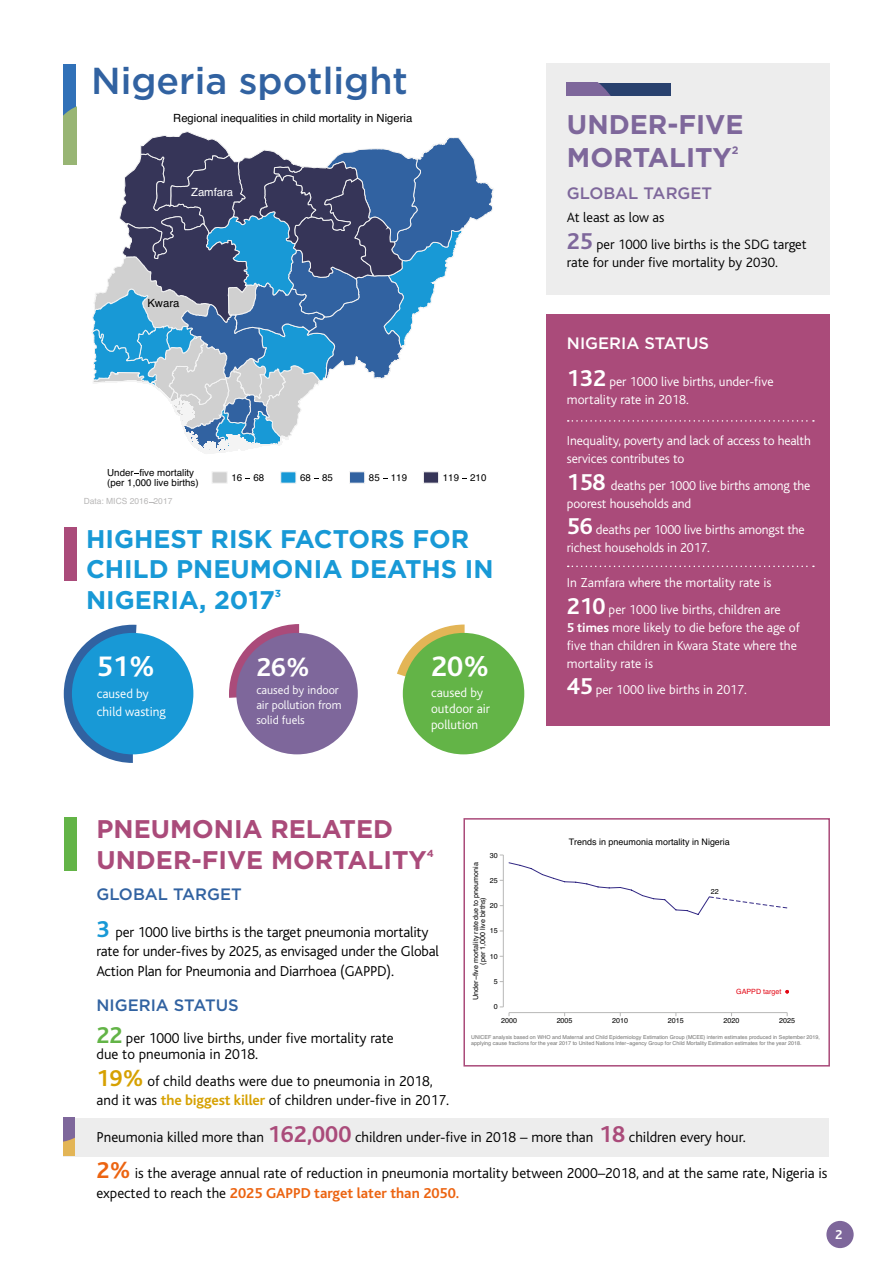
<style>
.page{position:relative;width:893px;height:1263px;background:#fff}
.page>*{position:absolute;margin:0;border:0;box-sizing:border-box;transform-origin:0 0}
.t1{font:500 37.5px "Gotham";color:#3162a1}
.t2{font:700 29.55px "Bliss";color:#fff}
.t3{font:700 27.15px "Bliss";color:#fff}
.t4{font:700 27px/32.4px "Gotham";color:#7e679b}
.t5{font:700 25.5px/30.6px "Gotham";color:#1899d6}
.t6{font:700 25.5px/30.6px "Gotham";color:#aa4b7a}
.t7{font:500 16.5px "Gotham";color:#3162a1}
.t8{font:500 16.5px "Gotham";color:#fff}
.t9{font:500 16.5px "Gotham";color:#7e679b}
.t10{font:300 15px/19.5px "Bliss";color:#000}
.t11{font:300 14.25px/26.5px "Bliss";color:#000}
.t12{font:300 13.5px/18px "Bliss";letter-spacing:-.01em;color:#fff}
.t13{font:700 13.5px "Bliss";color:#fff}
.t14{font:300 13.35px/16.2px "Bliss";color:#fff}
.t15{font:300 12.3px/15px "Bliss";color:#fff}
.t16{font:11.25px "Helvetica";color:#000}
.t17{font:11.25px "Helvetica";color:#fff}
.t18{font:700 10.8px "Gotham";color:#7e679b}
.t19{font:700 10.2px "Gotham";color:#1899d6}
.t20{font:700 10.2px "Gotham";color:#aa4b7a}
.t21{font:9.75px/9.8px "Helvetica";color:#000}
.t22{font:9px "Helvetica";color:#000}
.t23{font:8.4px "Helvetica";color:#b9b8b8}
.t24{font:7.2px/7.2px "Helvetica";color:#000;text-align:center}
.t25{font:7.2px "Helvetica";color:#e30613}
.t26{font:5.4px/5.4px "Helvetica";color:#737372}
.s1{font-weight:700;font-size:24px;color:#7e679b}
.s2{font-weight:700;font-size:24px}
.s3{font-weight:700}
.s4{font-weight:700;font-size:24px;color:#1899d6}
.s5{font-weight:700;font-size:24px;color:#63b447}
.s6{font-weight:700;font-size:24px;color:#d6a102}
.s7{font-weight:700;color:#d6a102}
.s8{font-weight:700;font-size:24px;color:#aa4b7a}
.s9{font-weight:700;font-size:24px;color:#ec6411}
.s10{font-weight:700;color:#ec6411}
</style>
<div class="page">
<svg style="left:397px;top:624px;width:68px;height:72px"></svg>
<svg style="left:229px;top:624px;width:70px;height:74px"></svg>
<svg style="left:64px;top:625px;width:72px;height:138px"></svg>
<svg style="left:91px;top:131px;width:403px;height:323px"></svg>
<div style="left:212px;top:471px;width:16px;height:13px;background:#d0d0d0;border:1px solid #f4f4f4"></div>
<div style="left:280px;top:471px;width:16px;height:13px;background:#1899d6;border:1px solid #f4f4f4"></div>
<div style="left:349px;top:471px;width:16px;height:13px;background:#3162a1;border:1px solid #f4f4f4"></div>
<div style="left:423px;top:471px;width:16px;height:13px;background:#363558;border:1px solid #f4f4f4"></div>
<div style="left:546px;top:64px;width:283px;height:231px;background:#ededed"></div>
<div style="left:64px;top:1118px;width:765px;height:38px;background:#ededed"></div>
<div style="left:546px;top:315px;width:283px;height:411px;background:#aa4b7a"></div>
<div style="left:63px;top:64px;width:13px;height:100px;background:#3171b8"></div>
<svg style="left:63px;top:107px;width:13px;height:57px"></svg>
<div style="left:72px;top:633px;width:121px;height:121px;background:#1899d6;border-radius:50%"></div>
<div style="left:236px;top:633px;width:122px;height:121px;background:#7e679b;border-radius:50%"></div>
<div style="left:403px;top:633px;width:121px;height:121px;background:#63b447;border-radius:50%"></div>
<div style="left:64px;top:818px;width:13px;height:53px;background:#63b447"></div>
<div style="left:64px;top:1118px;width:11px;height:38px;background:#e3b556"></div>
<svg style="left:64px;top:1118px;width:11px;height:24px"></svg>
<div style="left:64px;top:527px;width:13px;height:53px;background:#aa4b7a"></div>
<svg style="left:785px;top:990px;width:4px;height:3px"></svg>
<svg style="left:500px;top:862px;width:288px;height:53px"></svg>
<hr style="left:503px;top:855px;width:1px;height:152px;background:#b8b8b7">
<hr style="left:509px;top:1012px;width:278px;height:1px;background:#b8b8b7">
<div style="left:463px;top:818px;width:367px;height:248px;border:2px solid #aa4b7a"></div>
<div style="left:826px;top:1221px;width:28px;height:27px;background:#7e679b;border-radius:50%"></div>
<div style="left:567px;top:83px;width:103px;height:13px;background:#29416e"></div>
<svg style="left:567px;top:83px;width:44px;height:13px"></svg>
<svg style="left:568px;top:420px;width:246px;height:2px"></svg>
<svg style="left:568px;top:566px;width:246px;height:1px"></svg>
<h1 class="t1" style="left:91px;top:56px;width:318px">Nigeria spotlight</h1>
<p class="t16" style="left:173px;top:110px;width:241px">Regional inequalities in child mortality in Nigeria</p>
<p class="t17" style="left:191px;top:183px;width:44px">Zamfara</p>
<p class="t16" style="left:147px;top:294px;width:34px">Kwara</p>
<p class="t21" style="left:107px;top:468px;width:93px">Under five mortality (per 1,000 live births)</p>
<p class="t21" style="left:231px;top:473px;width:34px">16 68</p>
<p class="t21" style="left:300px;top:473px;width:34px">68 85</p>
<p class="t21" style="left:369px;top:473px;width:40px">85 119</p>
<p class="t21" style="left:443px;top:473px;width:45px">119 210</p>
<p class="t23" style="left:84px;top:495px;width:90px">Data: MICS 2016 2017</p>
<h3 class="t5" style="left:86px;top:523px;width:409px">HIGHEST RISK FACTORS FOR<br>CHILD PNEUMONIA DEATHS IN<br>NIGERIA, 2017</h3>
<p class="t19" style="left:275px;top:587px;width:8px">3</p>
<h2 class="t2" style="left:97px;top:651px;width:60px">51%</h2>
<p class="t14" style="left:97px;top:685px;width:71px;line-height:17.7px">caused by child wasting</p>
<h3 class="t3" style="left:256px;top:653px;width:55px">26%</h3>
<p class="t15" style="left:256px;top:683px;width:87px">caused by indoor air pollution from solid fuels</p>
<h2 class="t2" style="left:431px;top:651px;width:60px">20%</h2>
<p class="t14" style="left:431px;top:684px;width:61px">caused by outdoor air pollution</p>
<h3 class="t4" style="left:567px;top:108px;width:178px">UNDER-FIVE<br>MORTALITY</h3>
<p class="t18" style="left:732px;top:143px;width:8px">2</p>
<p class="t9" style="left:567px;top:182px;width:147px">GLOBAL TARGET</p>
<p class="t11" style="left:567px;top:205px;width:241px">At least as low as<br><span class="s1">25</span> per 1000 live births is the SDG target</p>
<p class="t11" style="left:567px;top:249px;width:212px">rate for under five mortality by 2030.</p>
<p class="t8" style="left:567px;top:332px;width:144px">NIGERIA STATUS</p>
<p class="t12" style="left:567px;top:373px;width:208px"><span class="s2">132</span> per 1000 live births, under-five mortality rate in 2018.</p>
<p class="t12" style="left:567px;top:432px;width:245px">Inequality, poverty and lack of access to health services contributes to</p>
<p class="t12" style="left:567px;top:477px;width:245px"><span class="s2">158</span> deaths per 1000 live births among the poorest households and</p>
<p class="t12" style="left:567px;top:521px;width:239px"><span class="s2">56</span> deaths per 1000 live births amongst the richest households in 2017.</p>
<p class="t12" style="left:567px;top:570px;width:215px;line-height:26.5px">In Zamfara where the mortality rate is<br><span class="s2">210</span> per 1000 live births, children are</p>
<p class="t12" style="left:567px;top:619px;width:234px"><span class="s3">5 times</span> more likely to die before the age of five than children in Kwara State where the mortality rate is</p>
<p class="t12" style="left:567px;top:681px;width:181px"><span class="s2">45</span> per 1000 live births in 2017.</p>
<h3 class="t6" style="left:97px;top:814px;width:332px">PNEUMONIA RELATED<br>UNDER-FIVE MORTALITY</h3>
<p class="t22" style="left:569px;top:835px;width:163px">Trends in pneumonia mortality in Nigeria</p>
<p class="t20" style="left:427px;top:847px;width:9px">4</p>
<p class="t24" style="left:490px;top:851px;width:9px">30</p>
<p class="t24" style="left:472px;top:1000px;width:139px;rotate:-90deg">Under−five mortality rate due to pneumonia (per 1,000 live births)</p>
<p class="t24" style="left:490px;top:877px;width:9px">25</p>
<p class="t7" style="left:97px;top:883px;width:147px">GLOBAL TARGET</p>
<p class="t10" style="left:97px;top:922px;width:344px"><span class="s4">3</span> per 1000 live births is the target pneumonia mortality rate for under-fives by 2025, as envisaged under the Global<br>Action Plan for Pneumonia and Diarrhoea (GAPPD).</p>
<p class="t7" style="left:97px;top:994px;width:144px">NIGERIA STATUS</p>
<p class="t10" style="left:97px;top:1030px;width:299px;line-height:16.5px"><span class="s5">22</span> per 1000 live births, under five mortality rate due to pneumonia in 2018.</p>
<p class="t10" style="left:97px;top:1071px;width:354px"><span class="s6">19%</span> of child deaths were due to pneumonia in 2018, and it was <span class="s7">the biggest killer</span> of children under-five in 2017.</p>
<p class="t10" style="left:97px;top:1127px;width:651px">Pneumonia killed more than <span class="s8">162,000</span> children under-five in 2018 – more than <span class="s8">18</span> children every hour.</p>
<p class="t10" style="left:97px;top:1164px;width:732px"><span class="s9">2%</span> is the average annual rate of reduction in pneumonia mortality between 2000–2018, and at the same rate, Nigeria is expected to reach the <span class="s10">2025 GAPPD target later than 2050.</span></p>
<p class="t24" style="left:711px;top:888px;width:9px">22</p>
<p class="t24" style="left:490px;top:902px;width:9px">20</p>
<p class="t24" style="left:490px;top:927px;width:9px">15</p>
<p class="t24" style="left:490px;top:953px;width:9px">10</p>
<p class="t24" style="left:494px;top:978px;width:5px">5</p>
<p class="t25" style="left:736px;top:986px;width:47px">GAPPD target</p>
<p class="t24" style="left:494px;top:1003px;width:5px">0</p>
<p class="t24" style="left:501px;top:1017px;width:17px">2000</p>
<p class="t24" style="left:557px;top:1017px;width:17px">2005</p>
<p class="t24" style="left:612px;top:1017px;width:17px">2010</p>
<p class="t24" style="left:668px;top:1017px;width:17px">2015</p>
<p class="t24" style="left:724px;top:1017px;width:17px">2020</p>
<p class="t24" style="left:779px;top:1017px;width:17px">2025</p>
<p class="t26" style="left:471px;top:1035px;width:350px">UNICEF analysis based on WHO and Maternal and Child Epidemiology Estimation Group (MCEE) interim estimates produced in September 2019, applying cause fractions for the year 2017 to United Nations Inter−agency Group for Child Mortality Estimation estimates for the year 2018.</p>
<p class="t13" style="left:835px;top:1228px;width:9px">2</p>
</div>
